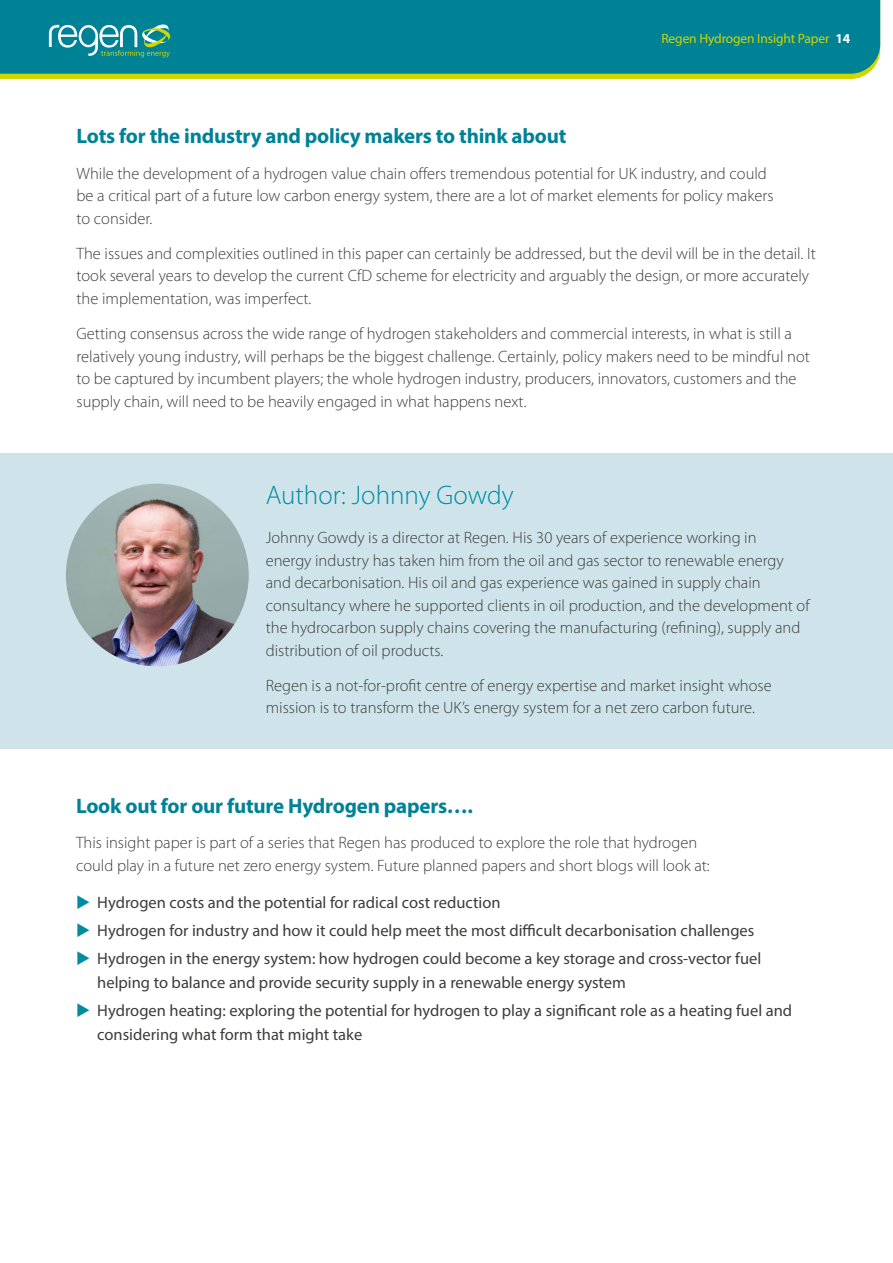
<style>
.page{position:relative;width:893px;height:1263px;background:#fff}
.page>*{position:absolute;margin:0;border:0;box-sizing:border-box;transform-origin:0 0}
.t1{font:300 27px "Myriad Pro";color:#008ca0}
.t2{font:700 21px "Myriad Pro";letter-spacing:-.01em;color:#008296}
.t3{font:300 16.5px/22.5px "Myriad Pro";color:#3c3c3b}
.t4{font:16.5px/24px "Myriad Pro";color:#3c3c3b}
.t5{font:13.5px "Myriad Pro";letter-spacing:-.01em;color:#cfd600}
.s1{font-weight:700;color:#fff}
.s2{color:#008ca0}
</style>
<div class="page">
<div style="left:0;top:74px;width:867px;height:5px;background:#cfd600"></div>
<div style="left:0;top:0;width:880px;height:74px;background:#008296"></div>
<svg style="left:49px;top:23px;width:121px;height:35px;background:#40a0a2"></svg>
<div style="left:0;top:453px;width:893px;height:295px;background:#cee4ea"></div>
<img style="left:66px;top:484px;width:183px;height:182px;border-radius:91px">
<p class="t5" style="left:661px;top:30px;width:190px">Regen Hydrogen Insight Paper <span class="s1">14</span></p>
<p class="t2" style="left:77px;top:123px;width:491px">Lots for the industry and policy makers to think about</p>
<p class="t3" style="left:77px;top:162px;width:699px">While the development of a hydrogen value chain offers tremendous potential for UK industry, and could be a critical part of a future low carbon energy system, there are a lot of market elements for policy makers to consider.</p>
<p class="t3" style="left:77px;top:242px;width:741px">The issues and complexities outlined in this paper can certainly be addressed, but the devil will be in the detail. It took several years to develop the current CfD scheme for electricity and arguably the design, or more accurately the implementation, was imperfect.</p>
<p class="t3" style="left:77px;top:322px;width:735px">Getting consensus across the wide range of hydrogen stakeholders and commercial interests, in what is still a relatively young industry, will perhaps be the biggest challenge. Certainly, policy makers need to be mindful not to be captured by incumbent players; the whole hydrogen industry, producers, innovators, customers and the supply chain, will need to be heavily engaged in what happens next.</p>
<h1 class="t1" style="left:266px;top:479px;width:249px">Author: Johnny Gowdy</h1>
<p class="t3" style="left:266px;top:526px;width:545px">Johnny Gowdy is a director at Regen. His 30 years of experience working in<br>energy industry has taken him from the oil and gas sector to renewable energy and decarbonisation. His oil and gas experience was gained in supply chain consultancy where he supported clients in oil production, and the development of the hydrocarbon supply chains covering the manufacturing (refining), supply and distribution of oil products.</p>
<p class="t3" style="left:266px;top:674px;width:507px">Regen is a not-for-profit centre of energy expertise and market insight whose mission is to transform the UK’s energy system for a net zero carbon future.</p>
<p class="t2" style="left:76px;top:792px;width:399px">Look out for our future Hydrogen papers….</p>
<p class="t3" style="left:76px;top:831px;width:635px">This insight paper is part of a series that Regen has produced to explore the role that hydrogen could play in a future net zero energy system. Future planned papers and short blogs will look at:</p>
<p class="t4" style="left:76px;top:890px;width:426px"><span class="s2">◆</span> Hydrogen costs and the potential for radical cost reduction</p>
<p class="t4" style="left:76px;top:918px;width:680px"><span class="s2">◆</span> Hydrogen for industry and how it could help meet the most difficult decarbonisation challenges</p>
<p class="t4" style="left:97px;top:946px;width:665px;text-indent:-21px"><span class="s2">◆</span> Hydrogen in the energy system: how hydrogen could become a key storage and cross-vector fuel helping to balance and provide security supply in a renewable energy system</p>
<p class="t4" style="left:97px;top:998px;width:696px;text-indent:-21px"><span class="s2">◆</span> Hydrogen heating: exploring the potential for hydrogen to play a significant role as a heating fuel and considering what form that might take</p>
</div>
